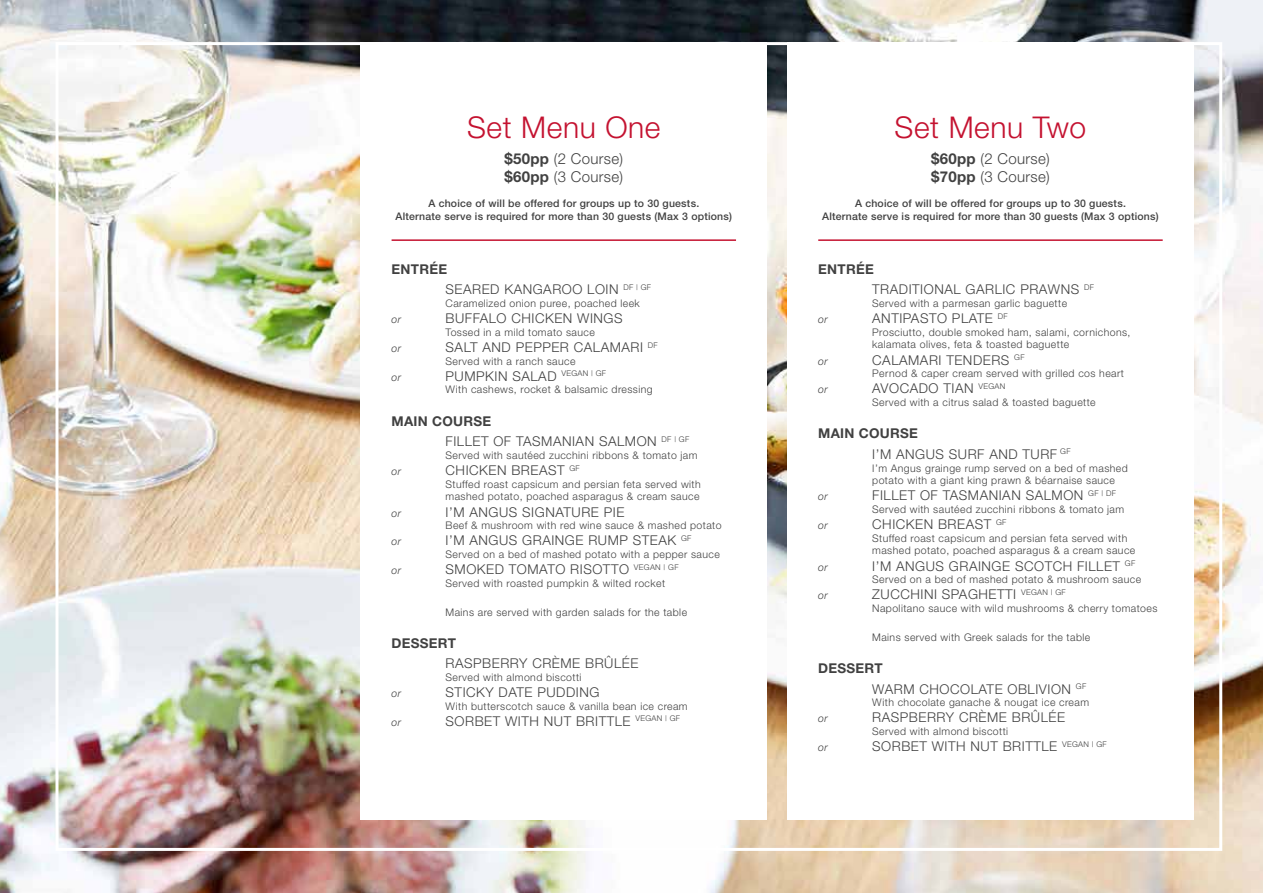
<style>
.page{position:relative;width:1263px;height:893px;background:#fff}
.page>*{position:absolute;margin:0;border:0;box-sizing:border-box;transform-origin:0 0}
.t1{font:300 30px "Helvetica Neue";letter-spacing:.02em;color:#c41230}
.t2{font:300 15px/18px "Helvetica Neue";letter-spacing:.02em;color:#414141}
.t3{font:300 13.5px/20.4px "Helvetica Neue";letter-spacing:.04em;color:#414141}
.t4{font:700 13.5px "Helvetica Neue";letter-spacing:.02em;color:#414141}
.t5{font:300 10.5px/12.6px "Helvetica Neue";letter-spacing:.04em;color:#414141}
.t6{font:500 10.5px/12.6px "Helvetica Neue";letter-spacing:.02em;color:#414141;text-align:center}
.t7{font:italic 300 10.5px "Helvetica Neue";letter-spacing:.04em;color:#414141}
.s1{font-weight:700}
</style>
<div class="page">
<img style="left:0;top:0;width:1263px;height:893px">
<div style="left:361px;top:42px;width:406px;height:777px;background:#fff"></div>
<hr style="left:392px;top:239px;width:344px;height:2px;background:#c41230">
<div style="left:787px;top:42px;width:406px;height:777px;background:#fff"></div>
<hr style="left:818px;top:239px;width:345px;height:2px;background:#c41230">
<h1 class="t1" style="left:467px;top:109px;width:195px">Set Menu One</h1>
<h2 class="t2" style="left:505px;top:149px;width:120px"><span class="s1">$50pp</span> (2 Course) <span class="s1">$60pp</span> (3 Course)</h2>
<p class="t6" style="left:395px;top:197px;width:338px">A choice of will be offered for groups up to 30 guests.<br>Alternate serve is required for more than 30 guests (Max 3 options)</p>
<p class="t3" style="left:446px;top:259px;width:207px;text-indent:-54px"><span class="s1">ENTRÉE<br></span>SEARED KANGAROO LOIN <sup>DF</sup> <sup>|</sup> <sup>GF</sup></p>
<p class="t5" style="left:446px;top:297px;width:196px">Caramelized onion puree, poached leek</p>
<p class="t7" style="left:392px;top:313px;width:11px">or</p>
<p class="t3" style="left:446px;top:308px;width:179px">BUFFALO CHICKEN WINGS</p>
<p class="t5" style="left:446px;top:326px;width:151px">Tossed in a mild tomato sauce</p>
<p class="t7" style="left:392px;top:342px;width:11px">or</p>
<p class="t3" style="left:446px;top:337px;width:214px">SALT AND PEPPER CALAMARI <sup>DF</sup></p>
<p class="t5" style="left:446px;top:354px;width:131px">Served with a ranch sauce</p>
<p class="t7" style="left:392px;top:371px;width:11px">or</p>
<p class="t3" style="left:446px;top:366px;width:160px">PUMPKIN SALAD <sup>VEGAN</sup> <sup>|</sup> <sup>Gf</sup></p>
<p class="t5" style="left:446px;top:383px;width:209px">With cashews, rocket &amp; balsamic dressing</p>
<p class="t3" style="left:446px;top:411px;width:245px;text-indent:-54px"><span class="s1">MAIN COURSE<br></span>FILLET OF TASMANIAN SALMON <sup>DF</sup> <sup>|</sup> <sup>GF</sup></p>
<p class="t5" style="left:446px;top:449px;width:253px">Served with sautéed zucchini ribbons &amp; tomato jam</p>
<p class="t7" style="left:392px;top:465px;width:11px">or</p>
<p class="t3" style="left:446px;top:460px;width:136px">CHICKEN BREAST <sup>GF</sup></p>
<p class="t5" style="left:446px;top:477px;width:257px">Stuffed roast capsicum and persian feta served with mashed potato, poached asparagus &amp; cream sauce</p>
<p class="t7" style="left:392px;top:506px;width:11px">or</p>
<p class="t3" style="left:446px;top:501px;width:180px">I’M ANGUS SIGNATURE PIE</p>
<p class="t5" style="left:446px;top:519px;width:277px">Beef &amp; mushroom with red wine sauce &amp; mashed potato</p>
<p class="t7" style="left:392px;top:535px;width:11px">or</p>
<p class="t3" style="left:446px;top:530px;width:247px">I’M ANGUS GRAINGE RUMP STEAK <sup>GF</sup></p>
<p class="t5" style="left:446px;top:548px;width:276px">Served on a bed of mashed potato with a pepper sauce</p>
<p class="t7" style="left:392px;top:564px;width:11px">or</p>
<p class="t3" style="left:446px;top:559px;width:232px">SMOKED TOMATO RISOTTO <sup>VEGAN</sup> <sup>|</sup> <sup>Gf</sup></p>
<p class="t5" style="left:446px;top:576px;width:221px">Served with roasted pumpkin &amp; wilted rocket</p>
<p class="t5" style="left:446px;top:605px;width:243px">Mains are served with garden salads for the table</p>
<p class="t4" style="left:392px;top:635px;width:66px">DESSERT</p>
<p class="t3" style="left:446px;top:653px;width:193px">RASPBERRY CRÈME brûlée</p>
<p class="t5" style="left:446px;top:671px;width:137px">Served with almond biscotti</p>
<p class="t7" style="left:392px;top:687px;width:11px">or</p>
<p class="t3" style="left:446px;top:682px;width:155px">STICKY DATE PUDDING</p>
<p class="t5" style="left:446px;top:699px;width:244px">With butterscotch sauce &amp; vanilla bean ice cream</p>
<p class="t7" style="left:392px;top:716px;width:11px">or</p>
<p class="t3" style="left:446px;top:711px;width:234px">SORBET WITH NUT BRITTLE <sup>VEGAN</sup> <sup>|</sup> <sup>Gf</sup></p>
<h1 class="t1" style="left:895px;top:109px;width:193px">Set Menu Two</h1>
<h2 class="t2" style="left:931px;top:149px;width:120px"><span class="s1">$60pp</span> (2 Course) <span class="s1">$70pp</span> (3 Course)</h2>
<p class="t6" style="left:822px;top:197px;width:338px">A choice of will be offered for groups up to 30 guests.<br>Alternate serve is required for more than 30 guests (Max 3 options)</p>
<p class="t3" style="left:872px;top:259px;width:223px;text-indent:-54px"><span class="s1">ENTRÉE<br></span>TRADITIONAL GARLIC PRAWNS <sup>DF</sup></p>
<p class="t5" style="left:872px;top:297px;width:196px">Served with a parmesan garlic baguette</p>
<p class="t7" style="left:818px;top:313px;width:11px">or</p>
<p class="t3" style="left:872px;top:308px;width:137px">ANTIPASTO PLATE <sup>DF</sup></p>
<p class="t5" style="left:872px;top:326px;width:260px">Prosciutto, double smoked ham, salami, cornichons, kalamata olives, feta &amp; toasted baguette</p>
<p class="t7" style="left:818px;top:355px;width:11px">or</p>
<p class="t3" style="left:872px;top:349px;width:154px">CALAMARI TENDERS <sup>GF</sup></p>
<p class="t5" style="left:872px;top:367px;width:253px">Pernod &amp; caper cream served with grilled cos heart</p>
<p class="t7" style="left:818px;top:383px;width:11px">or</p>
<p class="t3" style="left:872px;top:378px;width:135px">AVOCADO TIAN <sup>VEGAN</sup></p>
<p class="t5" style="left:872px;top:396px;width:225px">Served with a citrus salad &amp; toasted baguette</p>
<p class="t3" style="left:872px;top:423px;width:200px;text-indent:-54px"><span class="s1">MAIN COURSE<br></span>I’M ANGUS SURF AND TURF <sup>GF</sup></p>
<p class="t5" style="left:872px;top:461px;width:257px">I’m Angus grainge rump served on a bed of mashed potato with a giant king prawn &amp; béarnaise sauce</p>
<p class="t7" style="left:818px;top:490px;width:11px">or</p>
<p class="t3" style="left:872px;top:485px;width:245px">FILLET OF TASMANIAN SALMON <sup>GF</sup> <sup>|</sup> <sup>DF</sup></p>
<p class="t5" style="left:872px;top:503px;width:253px">Served with sautéed zucchini ribbons &amp; tomato jam</p>
<p class="t7" style="left:818px;top:519px;width:11px">or</p>
<p class="t3" style="left:872px;top:514px;width:136px">CHICKEN BREAST <sup>GF</sup></p>
<p class="t5" style="left:872px;top:531px;width:265px">Stuffed roast capsicum and persian feta served with mashed potato, poached asparagus &amp; a cream sauce</p>
<p class="t7" style="left:818px;top:560px;width:11px">or</p>
<p class="t3" style="left:872px;top:555px;width:264px">I’M ANGUS GRAINGE SCOTCH FILLET <sup>GF</sup></p>
<p class="t5" style="left:872px;top:573px;width:270px">Served on a bed of mashed potato &amp; mushroom sauce</p>
<p class="t7" style="left:818px;top:589px;width:11px">or</p>
<p class="t3" style="left:872px;top:584px;width:193px">ZUCCHINI SPAGHETTI <sup>VEGAN</sup> <sup>|</sup> <sup>Gf</sup></p>
<p class="t5" style="left:872px;top:602px;width:287px">Napolitano sauce with wild mushrooms &amp; cherry tomatoes</p>
<p class="t5" style="left:872px;top:630px;width:219px">Mains served with Greek salads for the table</p>
<p class="t3" style="left:872px;top:658px;width:215px;text-indent:-54px"><span class="s1">DESSERT<br></span>WARM CHOCOLATE OBLIVION <sup>GF</sup></p>
<p class="t5" style="left:872px;top:696px;width:218px">With chocolate ganache &amp; nougat ice cream</p>
<p class="t7" style="left:818px;top:712px;width:11px">or</p>
<p class="t3" style="left:872px;top:707px;width:193px">RASPBERRY CRÈME brûlée</p>
<p class="t5" style="left:872px;top:725px;width:137px">Served with almond biscotti</p>
<p class="t7" style="left:818px;top:741px;width:11px">or</p>
<p class="t3" style="left:872px;top:736px;width:234px">SORBET WITH NUT BRITTLE <sup>VEGAN</sup> <sup>|</sup> <sup>Gf</sup></p>
</div>
